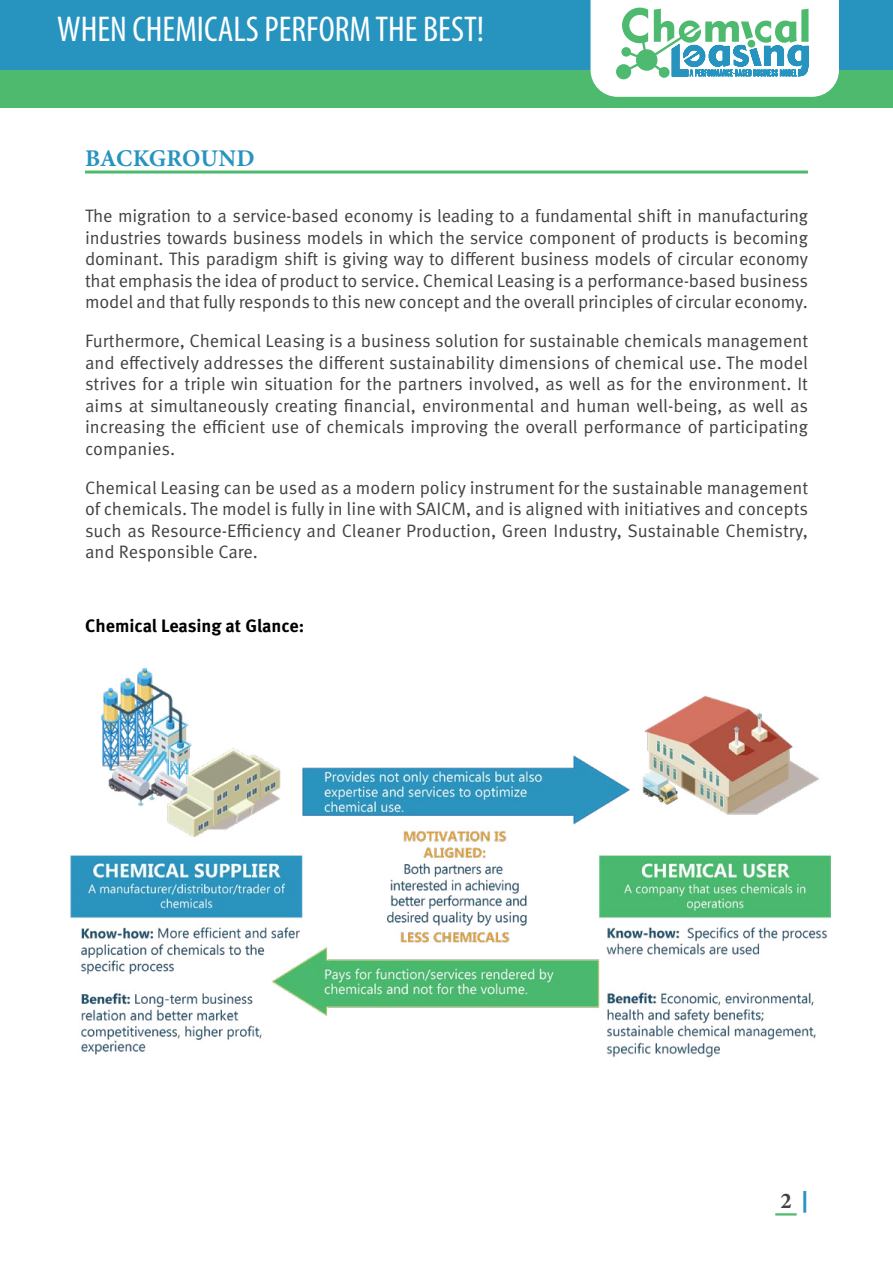
<style>
.page{position:relative;width:893px;height:1263px;background:#fff}
.page>*{position:absolute;margin:0;border:0;box-sizing:border-box;transform-origin:0 0}
.t1{font:condensed 36px "Myriad Pro";color:#fff}
.t2{font:700 24px "Minion Pro";color:#2794c0}
.t3{font:700 22.5px "Minion Pro";color:#414042}
.t4{font:18px/21.6px "Meta Pro";letter-spacing:-.005em;color:#414042;text-align:justify}
.t5{font:700 18px "Meta Pro";color:#000}
.s1{font-family:"Meta Pro";color:#2794c0}
</style>
<div class="page">
<div style="left:0;top:58px;width:893px;height:49px;background:#4eba6d"></div>
<div style="left:0;top:0;width:893px;height:70px;background:#2794c0"></div>
<hr style="left:775px;top:1213px;width:22px;height:2px;background:#4eba6d">
<svg style="left:590px;top:0;width:249px;height:97px;background:#c9e7e0"></svg>
<hr style="left:85px;top:171px;width:723px;height:3px;background:#4eba6d">
<img style="left:70px;top:667px;width:761px;height:391px">
<h1 class="t1" style="left:57px;top:8px;width:428px">WHEN CHEMICALS PERFORM THE BEST!</h1>
<h2 class="t2" style="left:85px;top:142px;width:171px">BACKGROUND</h2>
<p class="t4" style="left:85px;top:205px;width:725px">The migration to a service-based economy is leading to a fundamental shift in manufacturing industries towards business models in which the service component of products is becoming dominant. This paradigm shift is giving way to different business models of circular economy that emphasis the idea of product to service. Chemical Leasing is a performance-based business model and that fully responds to this new concept and the overall principles of circular economy.</p>
<p class="t4" style="left:85px;top:330px;width:725px">Furthermore, Chemical Leasing is a business solution for sustainable chemicals management and effectively addresses the different sustainability dimensions of chemical use. The model strives for a triple win situation for the partners involved, as well as for the environment. It aims at simultaneously creating financial, environmental and human well-being, as well as increasing the efficient use of chemicals improving the overall performance of participating companies.</p>
<p class="t4" style="left:85px;top:477px;width:725px">Chemical Leasing can be used as a modern policy instrument for the sustainable management of chemicals. The model is fully in line with SAICM, and is aligned with initiatives and concepts such as Resource-Efficiency and Cleaner Production, Green Industry, Sustainable Chemistry, and Responsible Care.</p>
<p class="t5" style="left:85px;top:614px;width:221px">Chemical Leasing at Glance:</p>
<p class="t3" style="left:780px;top:1184px;width:29px">2 <span class="s1">|</span></p>
</div>
